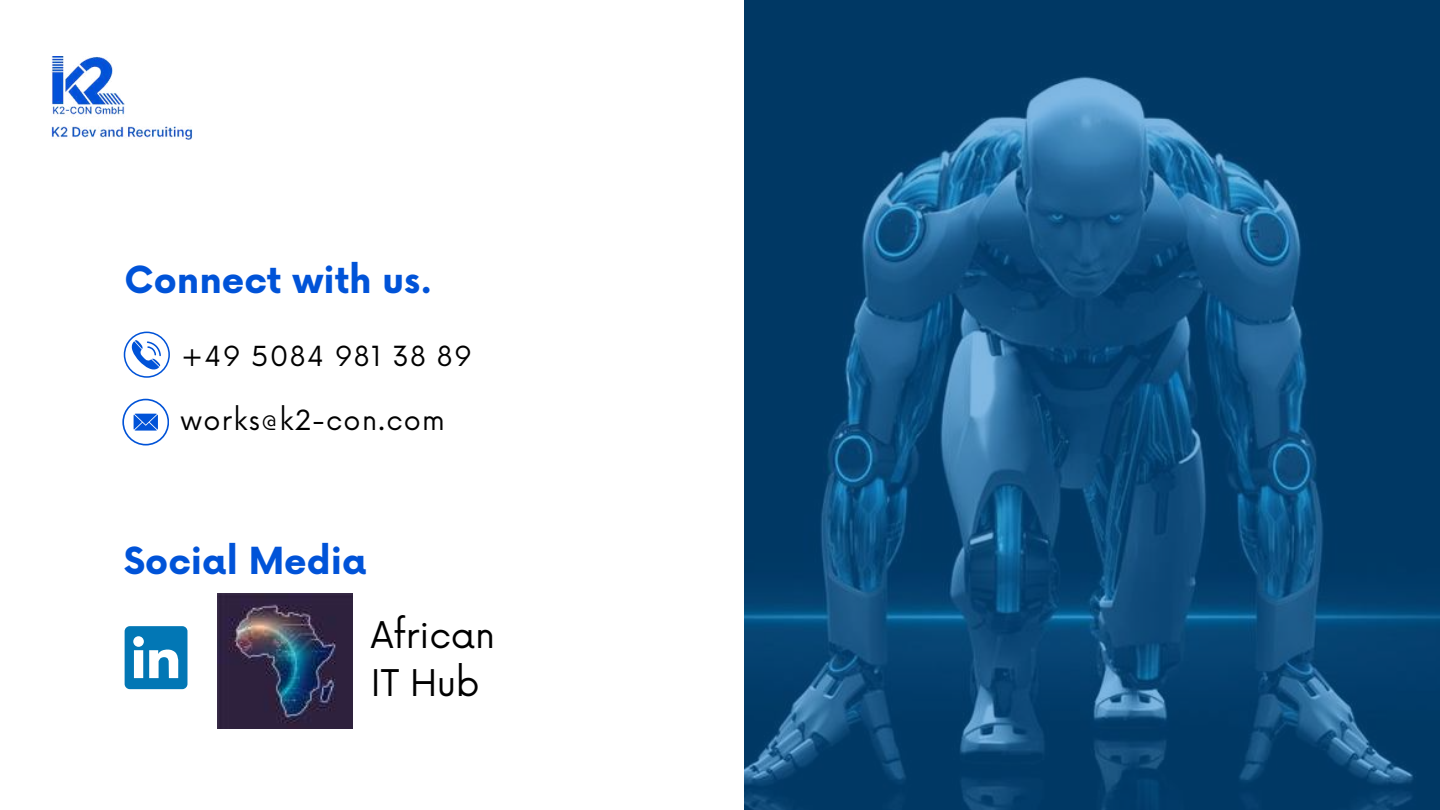
<style>
.page{position:relative;width:1440px;height:810px;background:#fff}
.page>*{position:absolute;margin:0;border:0;box-sizing:border-box;transform-origin:0 0}
.t1{font:700 36.3px "Now";color:#0053d8}
.t2{font:35.9px/48.6px "Now";color:#000}
.t3{font:27px "Now";letter-spacing:.05em;color:#000}
</style>
<div class="page">
<svg style="left:124px;top:332px;width:46px;height:46px"></svg>
<svg style="left:122px;top:399px;width:47px;height:46px"></svg>
<img style="left:217px;top:594px;width:135px;height:135px">
<svg style="left:125px;top:626px;width:63px;height:63px"></svg>
<img style="left:52px;top:56px;width:140px;height:84px">
<svg style="left:744px;top:0;width:696px;height:810px;fill:#023c6a"></svg>
<h1 class="t1" style="left:125px;top:260px;width:310px">Connect with us.</h1>
<p class="t3" style="left:181px;top:341px;width:292px">+49 5084 981 38 89</p>
<p class="t3" style="left:180px;top:405px;width:266px">works@k2-con.com</p>
<h1 class="t1" style="left:124px;top:541px;width:244px">Social Media</h1>
<h2 class="t2" style="left:371px;top:612px;width:126px">African<br>IT Hub</h2>
</div>
